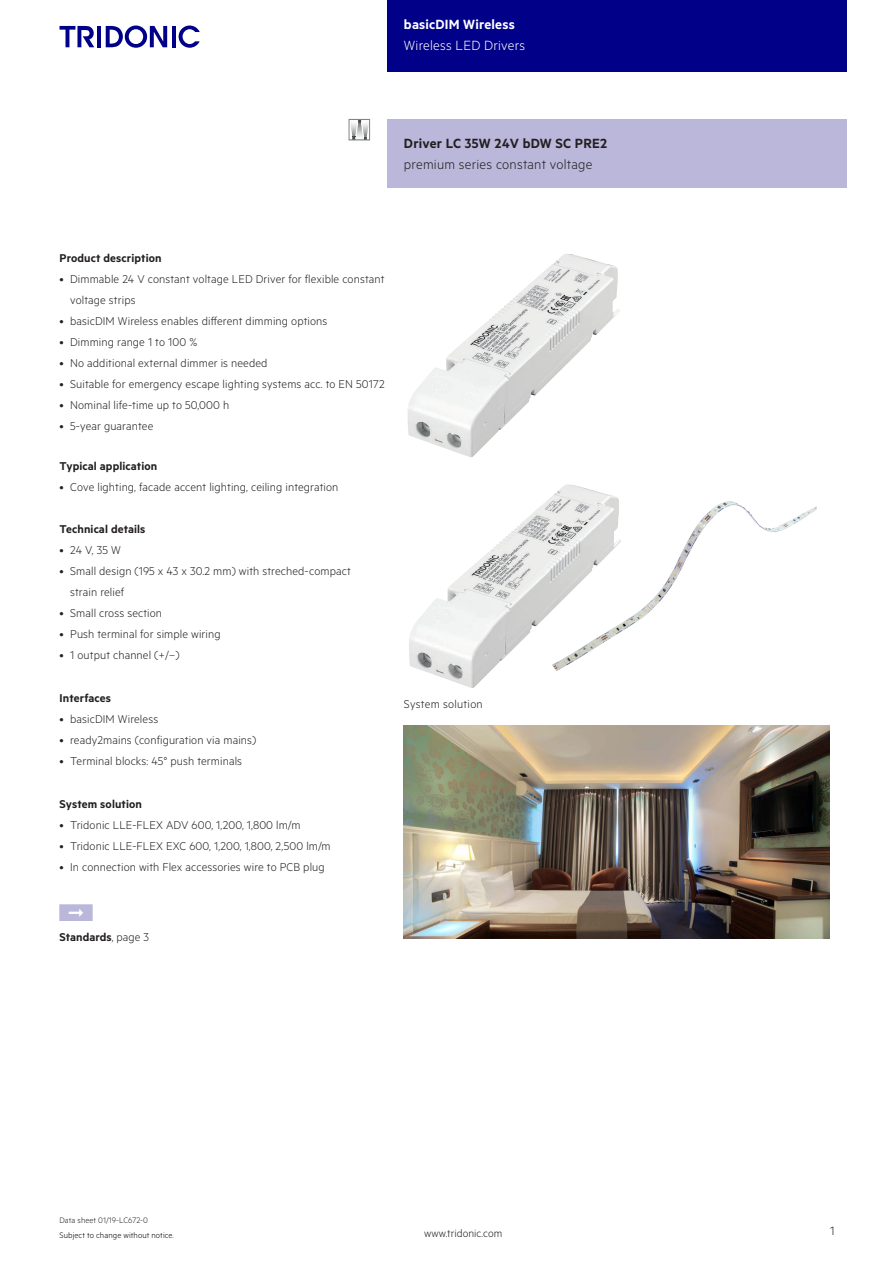
<style>
.page{position:relative;width:893px;height:1263px;background:#fff}
.page>*{position:absolute;margin:0;border:0;box-sizing:border-box;transform-origin:0 0}
.t1{font:15px "Tridonic Metric Print Light";letter-spacing:.015em;color:#231f20}
.t2{font:15px "Tridonic Metric Print Semi";letter-spacing:.015em;color:#231f20}
.t3{font:15px "Tridonic Metric Print Light";letter-spacing:.015em;color:#fff}
.t4{font:15px "Tridonic Metric Print Semi";letter-spacing:.015em;color:#fff}
.t5{font:13.5px "Tridonic Metric Print Light";color:#231f20}
.t6{font:12.75px/21px "Tridonic Metric Print Light";letter-spacing:.01em;color:#231f20}
.t7{font:12.75px "Tridonic Metric Print Semi";letter-spacing:.01em;color:#231f20}
.t8{font:12px "Tridonic Metric Print Light";letter-spacing:.005em;color:#231f20}
.t9{font:9px "Tridonic Metric Print Light";letter-spacing:.01em;color:#000}
.t10{font:9px "Tridonic Metric Print Light";letter-spacing:.005em;color:#231f20}
.s1{font-family:"Tridonic Metric Print Light"}
</style>
<div class="page">
<div style="left:387px;top:0;width:459px;height:72px;background:#008"></div>
<hr style="left:97px;top:26px;width:4px;height:21px;background:#008">
<svg style="left:106px;top:26px;width:61px;height:22px"></svg>
<hr style="left:172px;top:26px;width:3px;height:21px;background:#008">
<svg style="left:179px;top:26px;width:21px;height:22px"></svg>
<svg style="left:60px;top:26px;width:34px;height:21px"></svg>
<div style="left:387px;top:119px;width:459px;height:68px;background:#bbb7da"></div>
<img style="left:408px;top:254px;width:212px;height:204px">
<img style="left:409px;top:484px;width:320px;height:204px">
<img style="left:404px;top:726px;width:425px;height:212px">
<svg style="left:351px;top:121px;width:16px;height:17px"></svg>
<img style="left:362px;top:121px;width:5px;height:16px">
<div style="left:349px;top:119px;width:21px;height:21px;border:1px solid #808285"></div>
<p class="t4" style="left:404px;top:15px;width:112px">basicDIM Wireless</p>
<p class="t3" style="left:404px;top:37px;width:123px">Wireless LED Drivers</p>
<p class="t2" style="left:404px;top:134px;width:204px">Driver LC 35W 24V bDW SC PRE2</p>
<p class="t1" style="left:404px;top:156px;width:190px">premium series constant voltage</p>
<p class="t7" style="left:60px;top:250px;width:104px">Product description</p>
<p class="t6" style="left:70px;top:268px;width:316px;text-indent:-11px">• Dimmable 24 V constant voltage LED Driver for flexible constant voltage strips</p>
<p class="t6" style="left:60px;top:310px;width:269px">• basicDIM Wireless enables different dimming options</p>
<p class="t6" style="left:60px;top:331px;width:139px">• Dimming range 1 to 100 %</p>
<p class="t6" style="left:60px;top:352px;width:210px">• No additional external dimmer is needed</p>
<p class="t6" style="left:60px;top:373px;width:327px">• Suitable for emergency escape lighting systems acc. to EN 50172</p>
<p class="t6" style="left:60px;top:394px;width:171px">• Nominal life-time up to 50,000 h</p>
<p class="t6" style="left:60px;top:415px;width:95px">• 5-year guarantee</p>
<p class="t7" style="left:60px;top:458px;width:99px">Typical application</p>
<p class="t6" style="left:60px;top:476px;width:280px">• Cove lighting, facade accent lighting, ceiling integration</p>
<p class="t7" style="left:60px;top:522px;width:87px">Technical details</p>
<p class="t6" style="left:60px;top:539px;width:63px">• 24 V, 35 W</p>
<p class="t6" style="left:70px;top:560px;width:282px;text-indent:-11px">• Small design (195 x 43 x 30.2 mm) with streched-compact strain relief</p>
<p class="t6" style="left:60px;top:602px;width:104px">• Small cross section</p>
<p class="t6" style="left:60px;top:623px;width:163px">• Push terminal for simple wiring</p>
<p class="t6" style="left:60px;top:644px;width:122px">• 1 output channel (+/–)</p>
<p class="t7" style="left:60px;top:690px;width:53px">Interfaces</p>
<p class="t6" style="left:60px;top:708px;width:100px">• basicDIM Wireless</p>
<p class="t6" style="left:60px;top:729px;width:198px">• ready2mains (configuration via mains)</p>
<p class="t6" style="left:60px;top:750px;width:184px">• Terminal blocks: 45° push terminals</p>
<p class="t7" style="left:60px;top:796px;width:84px">System solution</p>
<p class="t6" style="left:60px;top:814px;width:242px">• Tridonic LLE-FLEX ADV 600, 1,200, 1,800 lm/m</p>
<p class="t6" style="left:60px;top:835px;width:273px">• Tridonic LLE-FLEX EXC 600, 1,200, 1,800, 2,500 lm/m</p>
<p class="t6" style="left:60px;top:856px;width:267px">• In connection with Flex accessories wire to PCB plug</p>
<p class="t6" style="left:404px;top:693px;width:80px">System solution</p>
<p class="t7" style="left:60px;top:930px;width:91px">Standards<span class="s1">, page 3</span></p>
<p class="t10" style="left:60px;top:1215px;width:90px">Data sheet 01/19-LC672-0</p>
<p class="t9" style="left:60px;top:1229px;width:116px">Subject to change without notice.</p>
<p class="t8" style="left:424px;top:1227px;width:80px">www.tridonic.com</p>
<p class="t5" style="left:830px;top:1223px;width:6px">1</p>
</div>
